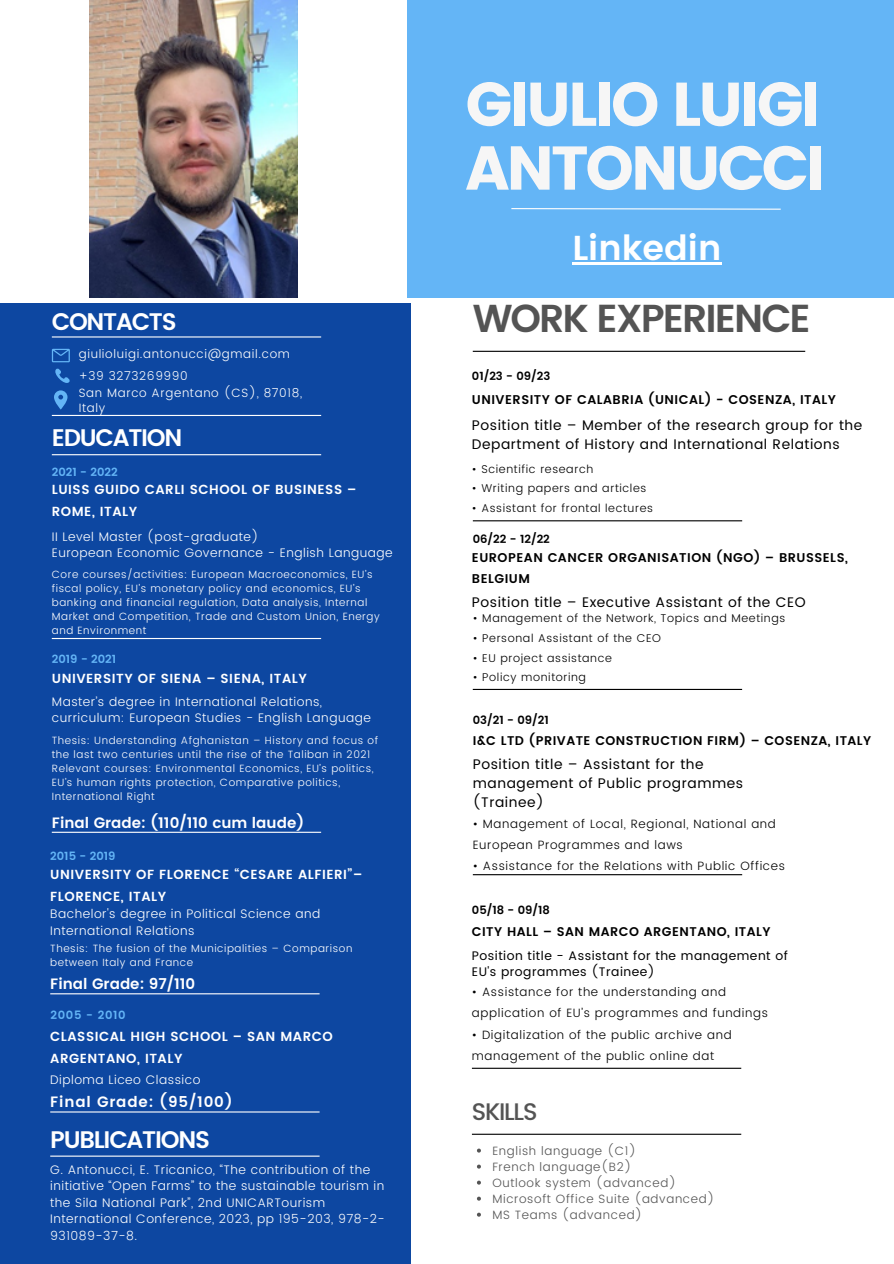
<style>
.page{position:relative;width:894px;height:1264px;background:#fff}
.page>*{position:absolute;margin:0;border:0;box-sizing:border-box;transform-origin:0 0}
.t1{font:61.65px "Poppins";letter-spacing:-.05em;color:#f6f6f6}
.t2{font:600 39px "Poppins";letter-spacing:-.05em;color:#545454}
.t3{font:600 34.65px "Poppins";color:#fff}
.t4{font:600 24px "Poppins";letter-spacing:-.05em;color:#fff}
.t5{font:500 24px "Poppins";letter-spacing:-.05em;color:#545454}
.t6{font:600 15px "Poppins";color:#fff}
.t7{font:600 15px "Poppins";letter-spacing:.055em;color:#fff}
.t8{font:13.95px/19.2px "Poppins";letter-spacing:.04em;color:#000}
.t9{font:600 13.2px/21.9px "Poppins";letter-spacing:.04em;color:#fff}
.t10{font:600 12.75px/21.1px "Poppins";letter-spacing:.04em;color:#000}
.t11{font:600 12.6px "Poppins";letter-spacing:.04em;color:#000}
.t12{font:300 12.45px/16.5px "Poppins";letter-spacing:.04em;color:#fff}
.t13{font:12.45px/16.5px "Poppins";letter-spacing:.04em;color:#000}
.t14{font:300 12px/21px "Poppins";letter-spacing:.055em;color:#000}
.t15{font:300 12px "Poppins";letter-spacing:.055em;color:#545454}
.t16{font:300 12px/15px "Poppins";letter-spacing:.055em;color:#fff}
.t17{font:600 11.55px "Poppins";color:#000}
.t18{font:600 11.55px "Poppins";color:#64b5f6}
.t19{font:600 11.55px "Poppins";letter-spacing:.055em;color:#64b5f6}
.t20{font:300 11.25px "Poppins";letter-spacing:.055em;color:#000}
.t21{font:300 10.5px/14px "Poppins";letter-spacing:.055em;color:#fff}
.s1{color:#fff}
</style>
<div class="page">
<div style="left:0;top:303px;width:411px;height:960px;background:#0d47a1"></div>
<div style="left:407px;top:0;width:486px;height:297px;background:#64b5f6"></div>
<svg style="left:511px;top:208px;width:270px;height:2px"></svg>
<hr style="left:52px;top:336px;width:269px;height:1px;background:#fff">
<hr style="left:472px;top:351px;width:333px;height:1px;background:#000">
<hr style="left:472px;top:1133px;width:269px;height:1px;background:#000">
<hr style="left:52px;top:454px;width:269px;height:1px;background:#fff">
<svg style="left:52px;top:349px;width:18px;height:13px"></svg>
<svg style="left:54px;top:368px;width:16px;height:41px"></svg>
<img style="left:89px;top:0;width:209px;height:297px">
<svg style="left:477px;top:1148px;width:4px;height:4px"></svg>
<svg style="left:477px;top:1164px;width:4px;height:4px"></svg>
<svg style="left:477px;top:1180px;width:4px;height:4px"></svg>
<svg style="left:477px;top:1196px;width:4px;height:4px"></svg>
<svg style="left:477px;top:1212px;width:4px;height:4px"></svg>
<hr style="left:572px;top:262px;width:149px;height:2px;background:#fff">
<hr style="left:52px;top:415px;width:269px;height:1px;background:#fff">
<hr style="left:472px;top:689px;width:270px;height:1px;background:#000">
<hr style="left:52px;top:638px;width:269px;height:1px;background:#fff">
<hr style="left:52px;top:831px;width:269px;height:1px;background:#fff">
<hr style="left:50px;top:993px;width:269px;height:1px;background:#fff">
<hr style="left:472px;top:874px;width:270px;height:1px;background:#000">
<hr style="left:50px;top:1111px;width:269px;height:1px;background:#fff">
<hr style="left:472px;top:1067px;width:269px;height:1px;background:#000">
<hr style="left:472px;top:520px;width:270px;height:1px;background:#000">
<hr style="left:50px;top:1155px;width:269px;height:1px;background:#fff">
<p class="t4" style="left:52px;top:307px;width:126px">CONTACTS</p>
<p class="t16" style="left:79px;top:346px;width:213px">giulioluigi.antonucci@gmail.com</p>
<p class="t16" style="left:79px;top:385px;width:225px">San Marco Argentano (CS), 87018,<br>Italy</p>
<p class="t16" style="left:79px;top:368px;width:110px">+39 3273269990</p>
<p class="t4" style="left:52px;top:423px;width:132px">EDUCATION</p>
<p class="t18" style="left:52px;top:465px;width:67px">2021 - 2022</p>
<p class="t9" style="left:52px;top:478px;width:306px">LUISS GUIDO CARLI SCHOOL OF BUSINESS –<br>ROME, ITALY</p>
<p class="t12" style="left:52px;top:528px;width:208px">II Level Master (post-graduate)</p>
<p class="t12" style="left:52px;top:544px;width:342px">European Economic Governance - English Language</p>
<p class="t21" style="left:52px;top:567px;width:329px">Core courses/activities: European Macroeconomics, EU’s fiscal policy, EU’s monetary policy and economics, EU’s banking and financial regulation, Data analysis, Internal Market and Competition, Trade and Custom Union, Energy and Environment</p>
<p class="t18" style="left:52px;top:652px;width:66px">2019 - 2021</p>
<p class="t9" style="left:52px;top:668px;width:256px">UNIVERSITY OF SIENA – SIENA, ITALY</p>
<p class="t12" style="left:52px;top:693px;width:320px">Master’s degree in International Relations, curriculum: European Studies - English Language</p>
<p class="t21" style="left:52px;top:733px;width:328px">Thesis: Understanding Afghanistan – History and focus of the last two centuries until the rise of the Taliban in 2021</p>
<p class="t21" style="left:52px;top:761px;width:323px">Relevant courses: Environmental Economics, EU’s politics,<br>EU’s human rights protection, Comparative politics,<br>International Right</p>
<p class="t6" style="left:52px;top:813px;width:254px">Final Grade: (110/110 cum laude)</p>
<p class="t18" style="left:50px;top:848px;width:67px">2015 - 2019</p>
<p class="t9" style="left:50px;top:863px;width:313px">UNIVERSITY OF FLORENCE “CESARE ALFIERI”–<br>FLORENCE, ITALY</p>
<p class="t12" style="left:50px;top:905px;width:271px">Bachelor's degree in Political Science and<br>International Relations</p>
<p class="t21" style="left:50px;top:941px;width:303px">Thesis: The fusion of the Municipalities – Comparison between Italy and France</p>
<p class="t6" style="left:50px;top:975px;width:146px">Final Grade: 97/110</p>
<p class="t19" style="left:51px;top:1008px;width:77px">2005 - 2010</p>
<p class="t9" style="left:50px;top:1025px;width:284px">CLASSICAL HIGH SCHOOL – SAN MARCO<br>ARGENTANO, ITALY</p>
<p class="t12" style="left:50px;top:1070px;width:152px">Diploma Liceo Classico</p>
<p class="t7" style="left:50px;top:1093px;width:184px">Final Grade: (95/100)</p>
<p class="t4" style="left:50px;top:1125px;width:161px">PUBLICATIONS</p>
<p class="t12" style="left:50px;top:1160px;width:336px">G. Antonucci, E. Tricanico, “The contribution of the initiative “Open Farms” to the sustainable tourism in the Sila National Park”, 2nd UNICARTourism International Conference, 2023, pp 195-203, 978-2- 931089-37-8.</p>
<p class="t1" style="left:465px;top:68px;width:356px">GIULIO LUIGI</p>
<p class="t1" style="left:465px;top:132px;width:361px">ANTONUCCI</p>
<p class="t3" style="left:572px;top:228px;width:150px">Linkedin</p>
<p class="t2" style="left:472px;top:296px;width:339px">WORK EXPERIENCE</p>
<p class="t17" style="left:472px;top:369px;width:80px">01/23 - 09/23</p>
<p class="t10" style="left:472px;top:389px;width:365px">UNIVERSITY OF CALABRIA (UNICAL) - COSENZA, ITALY</p>
<p class="t8" style="left:472px;top:416px;width:392px">Position title – Member of the research group for the<br>Department of History and International Relations</p>
<p class="t20" style="left:472px;top:462px;width:123px">• Scientific research</p>
<p class="t20" style="left:472px;top:482px;width:176px">• Writing papers and articles</p>
<p class="t20" style="left:472px;top:501px;width:182px">• Assistant for frontal lectures</p>
<p class="t17" style="left:472px;top:532px;width:79px">06/22 - 12/22</p>
<p class="t10" style="left:472px;top:546px;width:377px">EUROPEAN CANCER ORGANISATION (NGO) – BRUSSELS,<br>BELGIUM</p>
<p class="t8" style="left:472px;top:592px;width:335px">Position title – Executive Assistant of the CEO</p>
<p class="t20" style="left:472px;top:611px;width:314px">• Management of the Network, Topics and Meetings</p>
<p class="t20" style="left:472px;top:631px;width:190px">• Personal Assistant of the CEO</p>
<p class="t20" style="left:472px;top:651px;width:140px">• EU project assistance</p>
<p class="t20" style="left:472px;top:670px;width:115px">• Policy monitoring</p>
<p class="t17" style="left:472px;top:713px;width:77px">03/21 - 09/21</p>
<p class="t11" style="left:472px;top:733px;width:400px">I&amp;C LTD (PRIVATE CONSTRUCTION FIRM) – COSENZA, ITALY</p>
<p class="t8" style="left:472px;top:754px;width:272px">Position title – Assistant for the management of Public programmes (Trainee)</p>
<p class="t14" style="left:472px;top:813px;width:304px">• Management of Local, Regional, National and<br>European Programmes and laws</p>
<p class="t14" style="left:472px;top:855px;width:313px">• Assistance for the Relations with Public Offices</p>
<p class="t17" style="left:472px;top:903px;width:79px">05/18 - 09/18</p>
<p class="t11" style="left:472px;top:924px;width:300px">CITY HALL – SAN MARCO ARGENTANO, ITALY</p>
<p class="t13" style="left:472px;top:947px;width:317px">Position title - Assistant for the management of<br>EU's programmes (Trainee)</p>
<p class="t14" style="left:472px;top:981px;width:297px">• Assistance for the understanding and application of EU’s programmes and fundings</p>
<p class="t14" style="left:472px;top:1023px;width:284px">• Digitalization of the public archive and management of the public online dat<span class="s1">abase</span></p>
<p class="t5" style="left:472px;top:1097px;width:67px">SKILLS</p>
<p class="t15" style="left:492px;top:1143px;width:145px">English language (C1)</p>
<p class="t15" style="left:492px;top:1159px;width:140px">French language(B2)</p>
<p class="t15" style="left:492px;top:1175px;width:185px">Outlook system (advanced)</p>
<p class="t15" style="left:492px;top:1191px;width:223px">Microsoft Office Suite (advanced)</p>
<p class="t15" style="left:492px;top:1207px;width:151px">MS Teams (advanced)</p>
</div>
